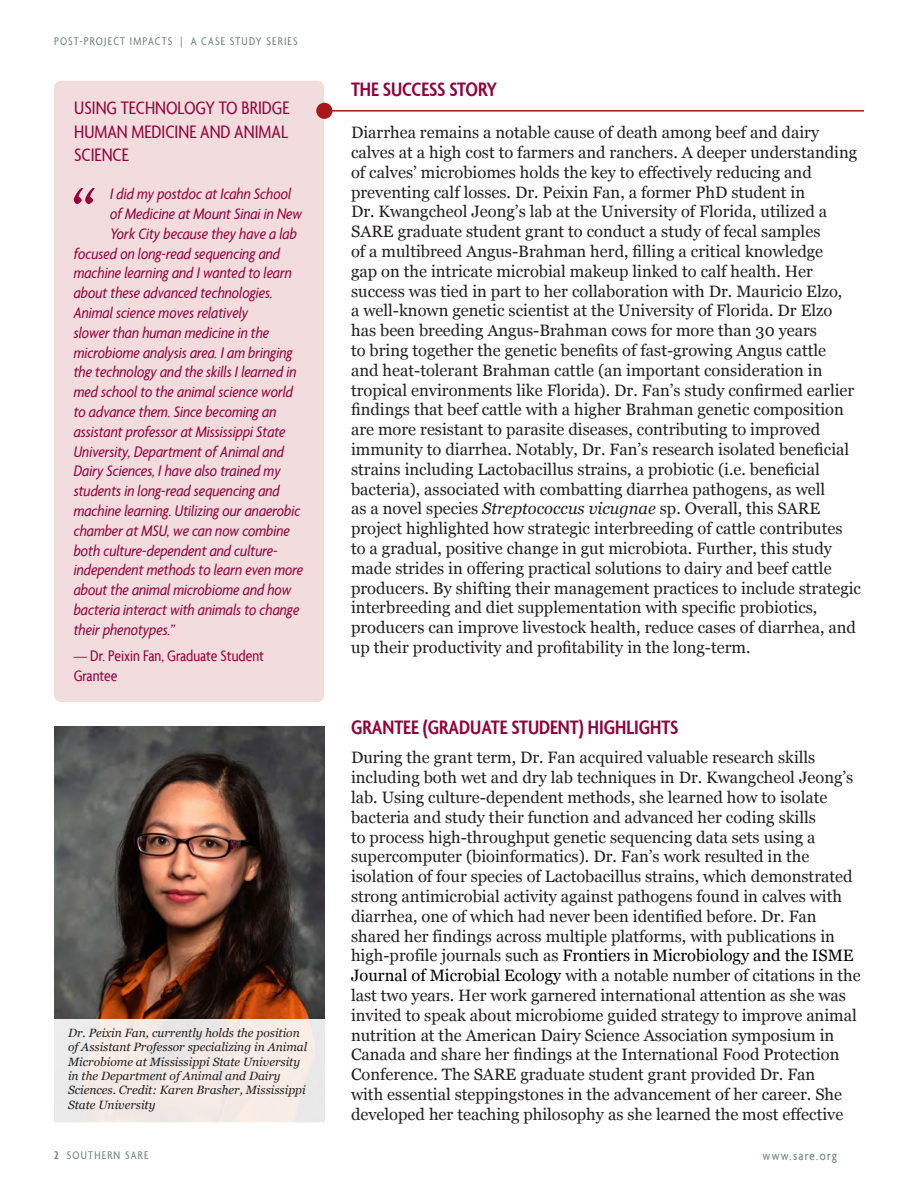
<style>
.page{position:relative;width:918px;height:1188px;background:#fff}
.page>*{position:absolute;margin:0;border:0;box-sizing:border-box;transform-origin:0 0}
.Western_Sidebar_Quote{font:italic condensed 78.6px "Agenda";color:#94003b}
.SARE_Paragraph{font:600 condensed 21px "Agenda";color:#94003b}
.Western_Heading_1{font:600 condensed 21px "Agenda";color:#94003b}
.Sidebar_Heading{font:condensed 19.5px/23.4px "Agenda";color:#94003b;text-align:justify}
.SARE_Paragraph-2{font:16.5px/19.8px "Georgia";color:#231f20}
.Western_Sidebar_Quote-2{font:italic condensed 16.5px "Agenda";color:#94003b}
.t1{font:condensed 16.5px/19.8px "Agenda";color:#94003b}
.t2{font:condensed 13.5px "Agenda";letter-spacing:.1em;color:#66837b}
.t3{font:italic 12px/14.4px "Georgia";color:#231f20}
.t4{font:condensed 12px "Agenda";letter-spacing:.1em;color:#66837b}
.s1{font-style:italic}
.s2{color:#000}
.s3{font-weight:600}
</style>
<div class="page">
<div style="left:54px;top:81px;width:270px;height:621px;background:#f3dcdd;border-radius:7px"></div>
<img style="left:54px;top:727px;width:270px;height:293px">
<svg style="left:54px;top:1020px;width:271px;height:102px;background:#f2eae6"></svg>
<hr style="left:318px;top:110px;width:546px;height:2px;background:#ab161b">
<div style="left:316px;top:103px;width:16px;height:16px;background:#ab161b;border-radius:50%"></div>
<p class="t4" style="left:54px;top:35px;width:245px">POST-PROJECT IMPACTS | A CASE STUDY SERIES</p>
<p class="Sidebar_Heading" style="left:74px;top:96px;width:217px">USING TECHNOLOGY TO BRIDGE HUMAN MEDICINE AND ANIMAL SCIENCE</p>
<p class="Western_Sidebar_Quote" style="left:68px;top:169px;width:26px">“</p>
<p class="Western_Sidebar_Quote-2" style="left:110px;top:184px;width:183px">I did my postdoc at Icahn School</p>
<p class="Western_Sidebar_Quote-2" style="left:110px;top:204px;width:194px">of Medicine at Mount Sinai in New</p>
<p class="Western_Sidebar_Quote-2" style="left:110px;top:224px;width:188px">York City because they have a lab</p>
<p class="Western_Sidebar_Quote-2" style="left:74px;top:244px;width:208px">focused on long-read sequencing and</p>
<p class="Western_Sidebar_Quote-2" style="left:74px;top:264px;width:220px">machine learning and I wanted to learn</p>
<p class="Western_Sidebar_Quote-2" style="left:74px;top:283px;width:201px">about these advanced technologies.</p>
<p class="Western_Sidebar_Quote-2" style="left:74px;top:303px;width:176px">Animal science moves relatively</p>
<p class="Western_Sidebar_Quote-2" style="left:74px;top:323px;width:197px">slower than human medicine in the</p>
<p class="Western_Sidebar_Quote-2" style="left:74px;top:343px;width:220px">microbiome analysis area. I am bringing</p>
<p class="Western_Sidebar_Quote-2" style="left:74px;top:363px;width:224px">the technology and the skills I learned in</p>
<p class="Western_Sidebar_Quote-2" style="left:74px;top:382px;width:221px">med school to the animal science world</p>
<p class="Western_Sidebar_Quote-2" style="left:74px;top:402px;width:204px">to advance them. Since becoming an</p>
<p class="Western_Sidebar_Quote-2" style="left:74px;top:422px;width:213px">assistant professor at Mississippi State</p>
<p class="Western_Sidebar_Quote-2" style="left:74px;top:442px;width:212px">University, Department of Animal and</p>
<p class="Western_Sidebar_Quote-2" style="left:74px;top:462px;width:209px">Dairy Sciences, I have also trained my</p>
<p class="Western_Sidebar_Quote-2" style="left:74px;top:481px;width:208px">students in long-read sequencing and</p>
<p class="Western_Sidebar_Quote-2" style="left:74px;top:501px;width:228px">machine learning. Utilizing our anaerobic</p>
<p class="Western_Sidebar_Quote-2" style="left:74px;top:521px;width:218px">chamber at MSU, we can now combine</p>
<p class="Western_Sidebar_Quote-2" style="left:74px;top:541px;width:205px">both culture-dependent and culture-</p>
<p class="Western_Sidebar_Quote-2" style="left:74px;top:561px;width:231px">independent methods to learn even more</p>
<p class="Western_Sidebar_Quote-2" style="left:74px;top:580px;width:219px">about the animal microbiome and how</p>
<p class="Western_Sidebar_Quote-2" style="left:74px;top:600px;width:227px">bacteria interact with animals to change</p>
<p class="Western_Sidebar_Quote-2" style="left:74px;top:620px;width:103px">their phenotypes.”</p>
<p class="t1" style="left:74px;top:646px;width:192px">— Dr. Peixin Fan, Graduate Student<br>Grantee</p>
<p class="t3" style="left:68px;top:1025px;width:241px">Dr. Peixin Fan, currently holds the position of Assistant Professor specializing in Animal Microbiome at Mississippi State University in the Department of Animal and Dairy Sciences. Credit: Karen Brasher, Mississippi State University</p>
<p class="Western_Heading_1" style="left:351px;top:77px;width:148px">THE SUCCESS STORY</p>
<p class="SARE_Paragraph-2" style="left:351px;top:123px;width:511px">Diarrhea remains a notable cause of death among beef and dairy calves at a high cost to farmers and ranchers. A deeper understanding of calves’ microbiomes holds the key to effectively reducing and preventing calf losses. Dr. Peixin Fan, a former PhD student in<br>Dr. Kwangcheol Jeong’s lab at the University of Florida, utilized a SARE graduate student grant to conduct a study of fecal samples<br>of a multibreed Angus-Brahman herd, filling a critical knowledge<br>gap on the intricate microbial makeup linked to calf health. Her success was tied in part to her collaboration with Dr. Mauricio Elzo,<br>a well-known genetic scientist at the University of Florida. Dr Elzo has been breeding Angus-Brahman cows for more than 30 years<br>to bring together the genetic benefits of fast-growing Angus cattle<br>and heat-tolerant Brahman cattle (an important consideration in tropical environments like Florida). Dr. Fan’s study confirmed earlier findings that beef cattle with a higher Brahman genetic composition are more resistant to parasite diseases, contributing to improved immunity to diarrhea. Notably, Dr. Fan’s research isolated beneficial strains including Lactobacillus strains, a probiotic (i.e. beneficial bacteria), associated with combatting diarrhea pathogens, as well<br>as a novel species <span class="s1">Streptococcus vicugnae</span> sp. Overall, this SARE project highlighted how strategic interbreeding of cattle contributes to a gradual, positive change in gut microbiota. Further, this study made strides in offering practical solutions to dairy and beef cattle producers. By shifting their management practices to include strategic interbreeding and diet supplementation with specific probiotics, producers can improve livestock health, reduce cases of diarrhea, and up their productivity and profitability in the long-term.</p>
<p class="SARE_Paragraph" style="left:351px;top:715px;width:329px">GRANTEE (GRADUATE STUDENT) HIGHLIGHTS</p>
<p class="SARE_Paragraph-2" style="left:351px;top:748px;width:511px">During the grant term, Dr. Fan acquired valuable research skills including both wet and dry lab techniques in Dr. Kwangcheol Jeong’s lab. Using culture-dependent methods, she learned how to isolate bacteria and study their function and advanced her coding skills<br>to process high-throughput genetic sequencing data sets using a supercomputer (bioinformatics). Dr. Fan’s work resulted in the isolation of four species of Lactobacillus strains, which demonstrated strong antimicrobial activity against pathogens found in calves with diarrhea, one of which had never been identified before. Dr. Fan shared her findings across multiple platforms, with publications in high-profile journals such as <span class="s2">Frontiers in Microbiology and the ISME Journal of Microbial Ecology</span> with a notable number of citations in the last two years. Her work garnered international attention as she was invited to speak about microbiome guided strategy to improve animal nutrition at the American Dairy Science Association symposium in Canada and share her findings at the International Food Protection Conference. The SARE graduate student grant provided Dr. Fan<br>with essential steppingstones in the advancement of her career. She developed her teaching philosophy as she learned the most effective</p>
<p class="t4" style="left:54px;top:1149px;width:96px"><span class="s3">2</span> SOUTHERN SARE</p>
<p class="t2" style="left:763px;top:1148px;width:76px">www.sare.org</p>
</div>
